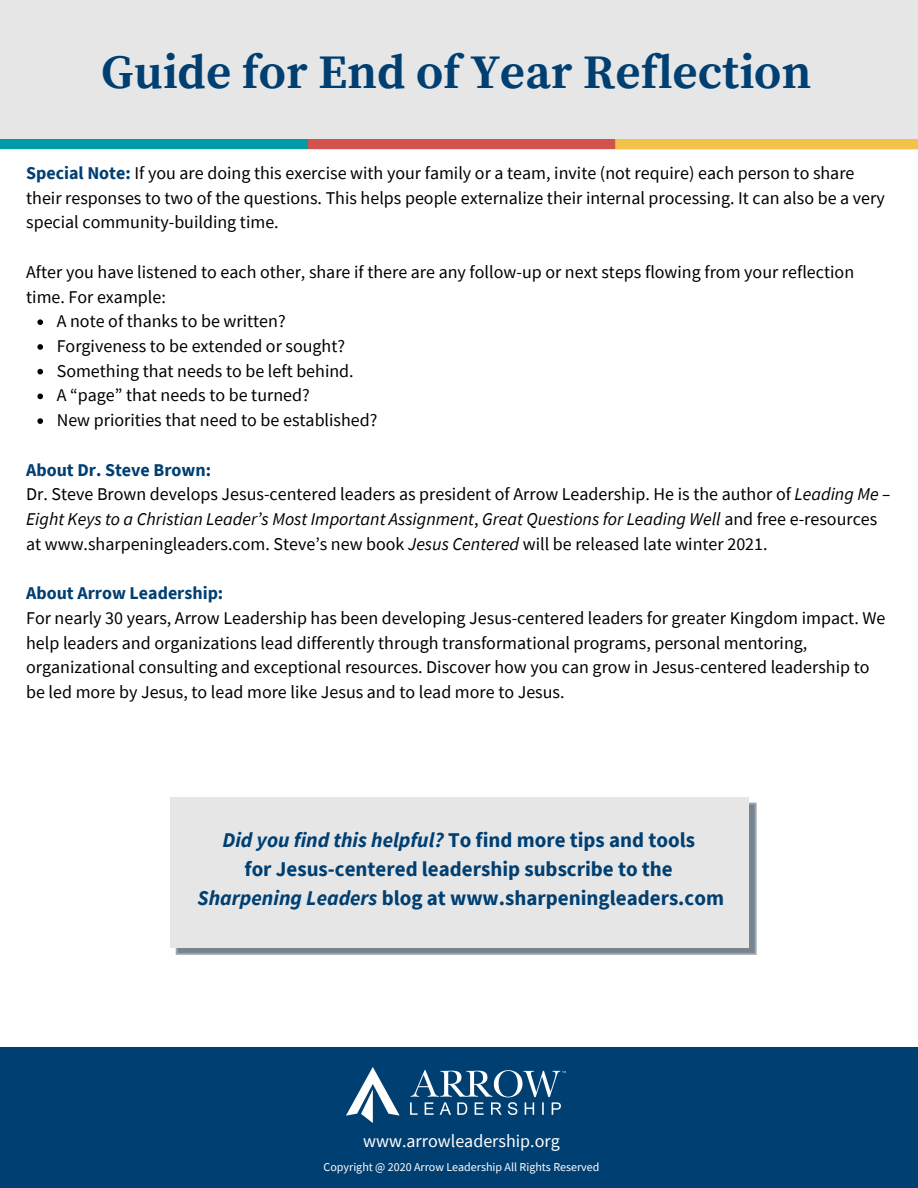
<style>
.page{position:relative;width:918px;height:1188px;background:#fff}
.page>*{position:absolute;margin:0;border:0;box-sizing:border-box;transform-origin:0 0}
.t1{font:700 48px "Source Serif Pro";color:#003f72}
.t2{font:700 21px/29.2px "Source Sans Pro";color:#003f72;text-align:center}
.t3{font:18px/24.8px "Source Sans Pro";color:#000}
.t4{font:18px "Source Sans Pro";color:#fff}
.t5{font:700 18px "Source Sans Pro";color:#003f72}
.t6{font:12px "Source Sans Pro";color:#fff}
.s1{font-weight:700;color:#003f72}
.s2{font-style:italic}
</style>
<div class="page">
<div style="left:0;top:0;width:918px;height:149px;background:#e6e6e6"></div>
<img style="left:1px;top:139px;width:917px;height:9px">
<svg style="left:37px;top:319px;width:6px;height:6px"></svg>
<svg style="left:37px;top:344px;width:6px;height:6px"></svg>
<svg style="left:37px;top:369px;width:6px;height:5px"></svg>
<svg style="left:37px;top:394px;width:6px;height:5px"></svg>
<svg style="left:37px;top:418px;width:6px;height:6px"></svg>
<div style="left:0;top:1048px;width:918px;height:140px;background:#003f72"></div>
<img style="left:347px;top:1067px;width:219px;height:55px">
<svg style="left:176px;top:803px;width:581px;height:152px;background:#8d98a1"></svg>
<div style="left:170px;top:797px;width:579px;height:150px;background:#e6e6e6"></div>
<h1 class="t1" style="left:102px;top:44px;width:711px">Guide for End of Year Reflection</h1>
<p class="t3" style="left:26px;top:160px;width:860px"><span class="s1">Special Note:</span> If you are doing this exercise with your family or a team, invite (not require) each person to share their responses to two of the questions. This helps people externalize their internal processing. It can also be a very special community-building time.</p>
<p class="t3" style="left:26px;top:259px;width:830px">After you have listened to each other, share if there are any follow-up or next steps flowing from your reflection time. For example:</p>
<p class="t3" style="left:57px;top:309px;width:322px">A note of thanks to be written?<br>Forgiveness to be extended or sought?<br>Something that needs to be left behind.<br>A “page” that needs to be turned?<br>New priorities that need to be established?</p>
<p class="t3" style="left:26px;top:457px;width:866px"><span class="s1">About Dr. Steve Brown:<br></span>Dr. Steve Brown develops Jesus-centered leaders as president of Arrow Leadership. He is the author of <span class="s2">Leading Me – Eight Keys to a Christian Leader’s Most Important Assignment</span>, <span class="s2">Great Questions for Leading Well</span> and free e-resources at www.sharpeningleaders.com. Steve’s new book <span class="s2">Jesus Centered</span> will be released late winter 2021.</p>
<p class="t5" style="left:26px;top:582px;width:199px">About Arrow Leadership:</p>
<p class="t3" style="left:26px;top:605px;width:861px">For nearly 30 years, Arrow Leadership has been developing Jesus-centered leaders for greater Kingdom impact. We help leaders and organizations lead differently through transformational programs, personal mentoring, organizational consulting and exceptional resources. Discover how you can grow in Jesus-centered leadership to be led more by Jesus, to lead more like Jesus and to lead more to Jesus.</p>
<p class="t2" style="left:198px;top:824px;width:528px"><span class="s2">Did you find this helpful?</span> To find more tips and tools<br>for Jesus-centered leadership subscribe to the<br><span class="s2">Sharpening Leaders</span> blog at www.sharpeningleaders.com</p>
<p class="t4" style="left:363px;top:1129px;width:198px">www.arrowleadership.org</p>
<p class="t6" style="left:324px;top:1160px;width:277px">Copyright @ 2020 Arrow Leadership All Rights Reserved</p>
</div>
